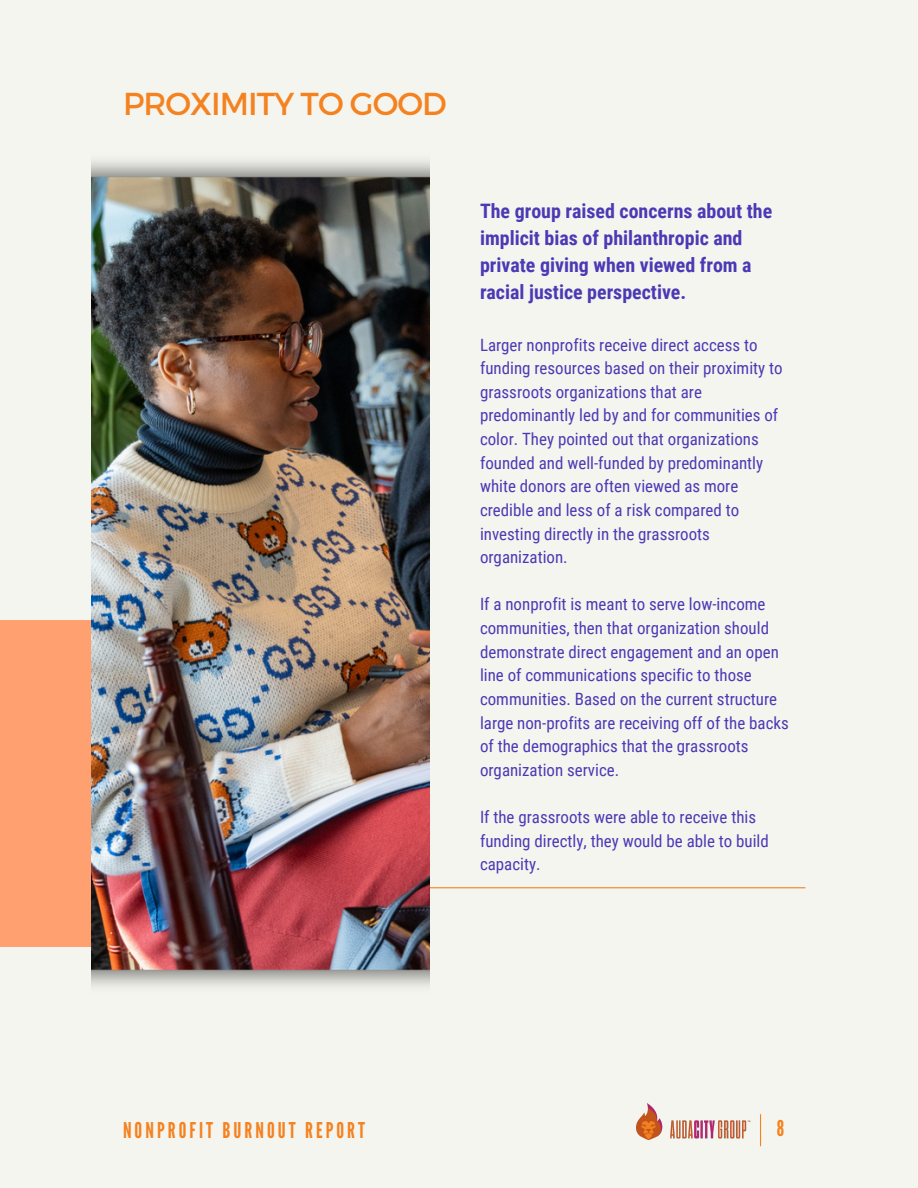
<style>
.page{position:relative;width:918px;height:1188px;background:#f5f5ef}
.page>*{position:absolute;margin:0;border:0;box-sizing:border-box;transform-origin:0 0}
.t1{font:31.65px "Montserrat";letter-spacing:-.03em;color:#f48220}
.t2{font:21.75px "League Gothic";letter-spacing:.14em;color:#f48220}
.t3{font:700 19.95px/27px "Roboto Condensed";color:#4b39b5}
.t4{font:16.95px/23.7px "Roboto Condensed";color:#4b39b5}
</style>
<div class="page">
<hr style="left:123px;top:887px;width:682px;height:1px;background:#f48220">
<div style="left:0;top:620px;width:382px;height:326px;background:#fea06f"></div>
<img style="left:92px;top:160px;width:337px;height:827px">
<hr style="left:760px;top:1114px;width:1px;height:32px;background:#f48220">
<img style="left:637px;top:1103px;width:114px;height:37px">
<p class="t1" style="left:123px;top:83px;width:325px">PROXIMITY TO GOOD</p>
<p class="t3" style="left:480px;top:197px;width:294px">The group raised concerns about the implicit bias of philanthropic and private giving when viewed from a racial justice perspective.</p>
<p class="t4" style="left:480px;top:333px;width:304px">Larger nonprofits receive direct access to funding resources based on their proximity to grassroots organizations that are predominantly led by and for communities of color. They pointed out that organizations founded and well-funded by predominantly white donors are often viewed as more credible and less of a risk compared to investing directly in the grassroots organization.</p>
<p class="t4" style="left:480px;top:593px;width:310px">If a nonprofit is meant to serve low-income communities, then that organization should demonstrate direct engagement and an open line of communications specific to those communities. Based on the current structure large non-profits are receiving off of the backs of the demographics that the grassroots organization service.</p>
<p class="t4" style="left:480px;top:805px;width:290px">If the grassroots were able to receive this funding directly, they would be able to build capacity.</p>
<p class="t2" style="left:123px;top:1117px;width:244px">NONPROFIT BURNOUT REPORT</p>
<p class="t2" style="left:777px;top:1116px;width:9px">8</p>
</div>
